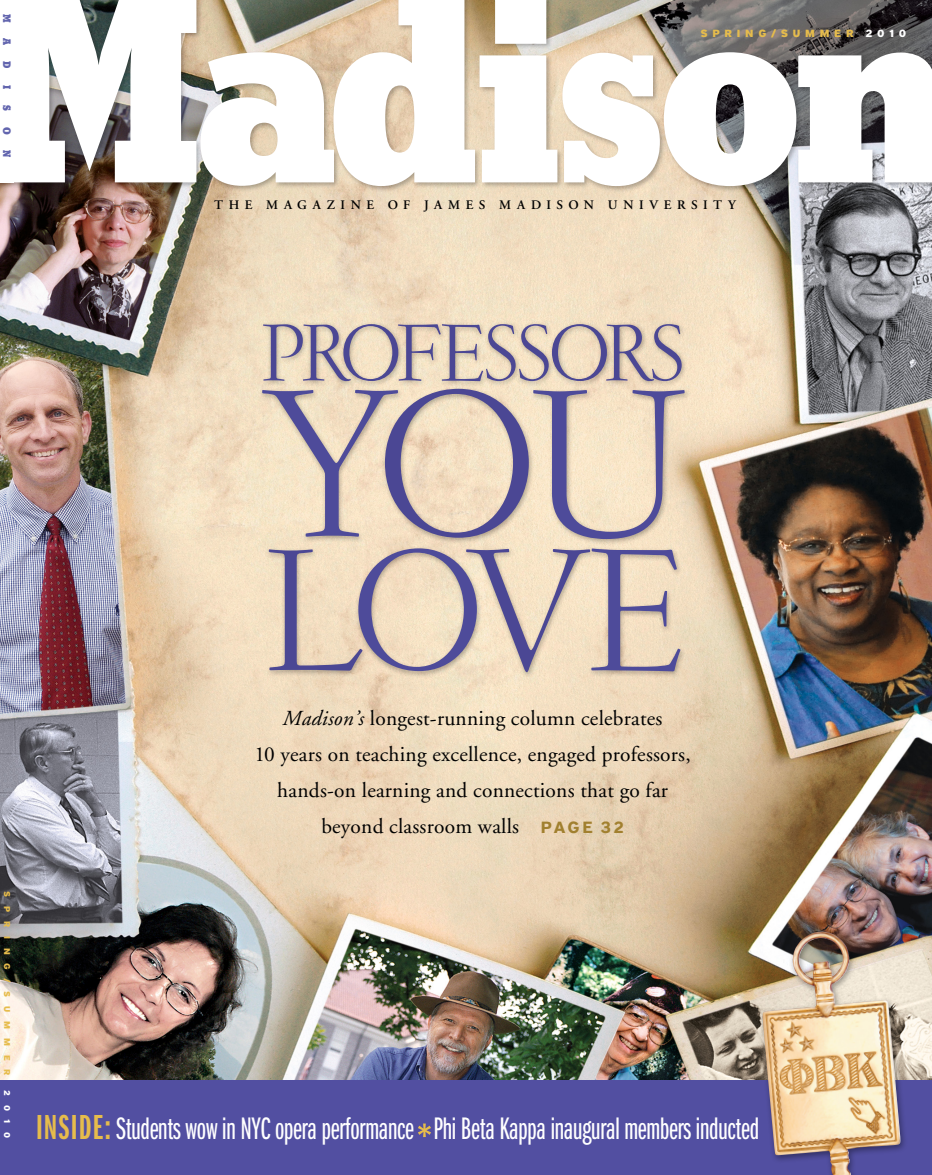
<style>
.page{position:relative;width:932px;height:1175px;background:#fff}
.page>*{position:absolute;margin:0;border:0;box-sizing:border-box;transform-origin:0 0}
.t1{font:800 264px "Stymie BT";color:#fff}
.t2{font:300 213px "Garamond";color:#4e4b9a}
.t3{font:300 175.5px "Garamond";color:#4b4794}
.t4{font:300 81.3px "Garamond";letter-spacing:-.05em;color:#4b4794}
.t5{font:32.25px "Franklin Gothic Book X Cmpr";letter-spacing:-.005em;color:#fff}
.t6{font:21.3px/36px "Adobe Garamond";letter-spacing:.01em;color:#000;text-align:center}
.t7{font:600 13.05px "Adobe Garamond";letter-spacing:.425em;color:#000}
.t8{font:800 10.5px "Stymie BT";color:#6265ae}
.t9{font:900 10.35px "District";letter-spacing:.455em;color:#e6bc4c}
.t10{font:900 8.4px "District";letter-spacing:1.04em;color:#e6bc4c}
.t11{font:900 8.4px "District";color:#fff}
.s1{color:#fff}
.s2{color:#4b4794}
.s3{color:#4e4b9a}
.s4{font-style:italic}
.s5{font-family:"District";font-weight:700;font-size:16.2px;color:#a1802f}
.s6{font-family:"Franklin Gothic Demi X Cmpr";font-size:36px;color:#e6bc4c}
.s7{font-size:51px;color:#e6bc4c}
</style>
<div class="page">
<img style="left:0;top:193px;width:932px;height:887px">
<div style="left:0;top:1080px;width:932px;height:94px;background:#524fa1"></div>
<div style="left:758px;top:928px;width:149px;height:246px;background:#000;opacity:.38"></div>
<img style="left:762px;top:933px;width:138px;height:241px">
<div style="left:0;top:0;width:932px;height:193px;background:#000;opacity:.28"></div>
<div style="left:0;top:0;width:14px;height:182px;background:#fff"></div>
<div style="left:259px;top:321px;width:432px;height:358px;background:#000;opacity:.3"></div>
<h1 class="t1" style="left:-12px;top:-73px;width:964px">Madison</h1>
<p class="t7" style="left:214px;top:198px;width:523px">THE MAGAZINE OF JAMES MADISON UNIVERSITY</p>
<p class="t8" style="left:13px;top:14px;width:10px;rotate:90deg">M</p>
<p class="t8" style="left:13px;top:38px;width:8px;rotate:90deg">a</p>
<p class="t8" style="left:13px;top:61px;width:9px;rotate:90deg">d</p>
<p class="t8" style="left:13px;top:85px;width:6px;rotate:90deg">i</p>
<p class="t8" style="left:13px;top:105px;width:7px;rotate:90deg">s</p>
<p class="t8" style="left:13px;top:127px;width:9px;rotate:90deg">o</p>
<p class="t8" style="left:13px;top:150px;width:9px;rotate:90deg">n</p>
<p class="t9" style="left:700px;top:27px;width:207px">SPRING/SUMMER <span class="s1">2010</span></p>
<p class="t10" style="left:12px;top:891px;width:185px;rotate:90deg">SPRING/SUMMER</p>
<p class="t11" style="left:12px;top:1090px;width:50px;rotate:90deg">2010</p>
<h3 class="t4" style="left:260px;top:312px;width:427px">PROFESSORS</h3>
<h2 class="t2" style="left:262px;top:356px;width:428px">Y<span class="s2">O</span>U</h2>
<h3 class="t3" style="left:261px;top:521px;width:424px">L<span class="s3">O</span>V<span class="s3">E</span></h3>
<p class="t6" style="left:254px;top:701px;width:438px"><span class="s4">Madison’s</span> longest-running column celebrates<br>10 years on teaching excellence, engaged professors, hands-on learning and connections that go far beyond classroom walls <span class="s5">pag e 32</span></p>
<h3 class="t5" style="left:36px;top:1111px;width:724px"><span class="s6">INSIDE:</span> Students wow in NYC opera performance<span class="s7">*</span>Phi Beta Kappa inaugural members inducted</h3>
</div>
